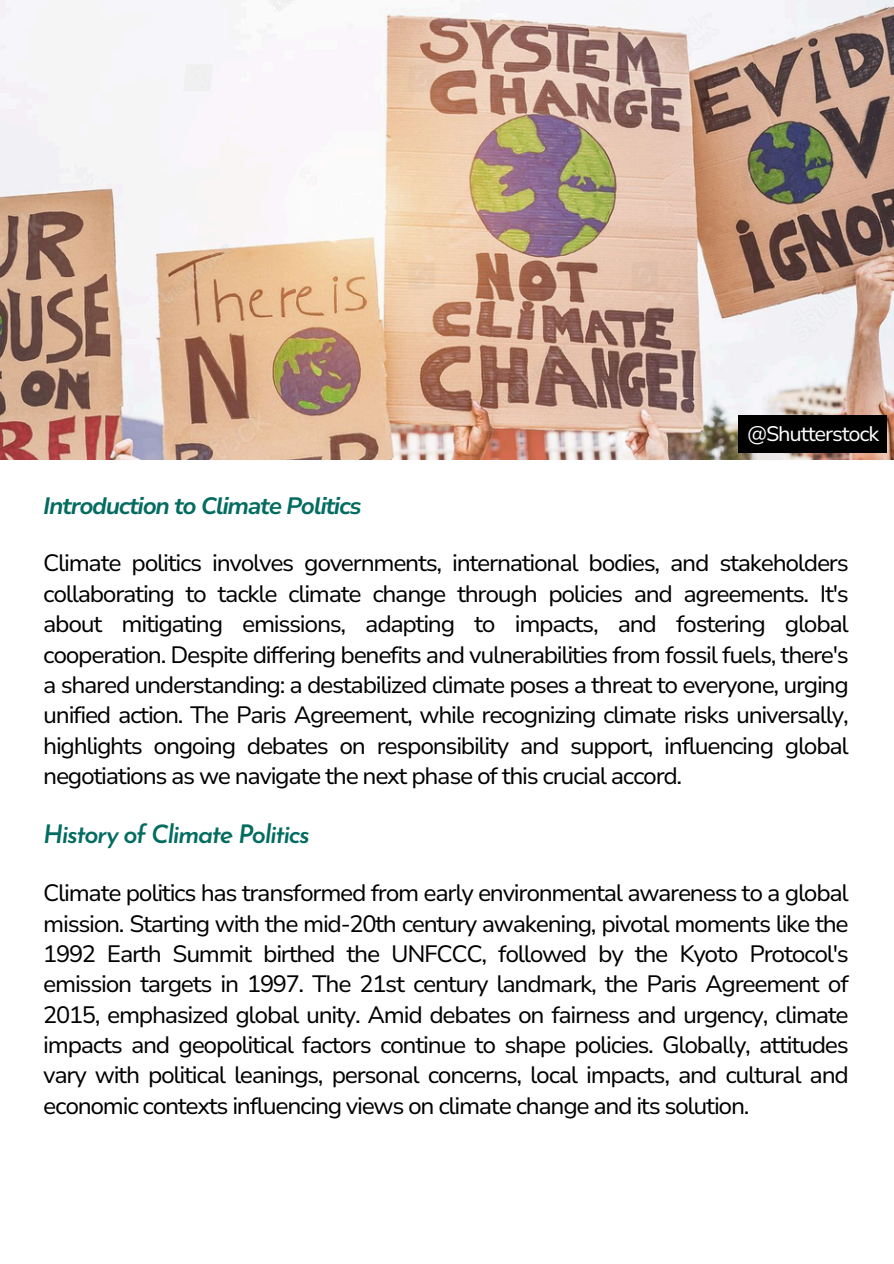
<style>
.page{position:relative;width:894px;height:1264px;background:#fff}
.page>*{position:absolute;margin:0;border:0;box-sizing:border-box;transform-origin:0 0}
.t1{font:italic 600 25.35px "Josefin Sans";letter-spacing:-.055em;color:#036c60}
.t2{font:23.7px/30.3px "Nunito Sans 10 pt";letter-spacing:-.055em;color:#000;text-align:justify}
.t3{font:italic 700 23.7px "Nunito Sans 10 pt";letter-spacing:-.055em;color:#036c60}
.t4{font:21px "Nunito Sans 10 pt";letter-spacing:-.055em;color:#fefefe}
</style>
<div class="page">
<img style="left:0;top:0;width:893px;height:459px">
<div style="left:738px;top:415px;width:148px;height:38px;background:#000"></div>
<p class="t3" style="left:43px;top:490px;width:320px">Introduction to Climate Politics</p>
<h2 class="t4" style="left:746px;top:419px;width:134px">@Shutterstock</h2>
<p class="t2" style="left:43px;top:548px;width:806px">Climate politics involves governments, international bodies, and stakeholders collaborating to tackle climate change through policies and agreements. It's about mitigating emissions, adapting to impacts, and fostering global cooperation. Despite differing benefits and vulnerabilities from fossil fuels, there's a shared understanding: a destabilized climate poses a threat to everyone, urging unified action. The Paris Agreement, while recognizing climate risks universally, highlights ongoing debates on responsibility and support, influencing global negotiations as we navigate the next phase of this crucial accord.</p>
<h1 class="t1" style="left:43px;top:823px;width:268px">History of Climate Politics</h1>
<h2 class="t2" style="left:43px;top:878px;width:806px">Climate politics has transformed from early environmental awareness to a global mission. Starting with the mid-20th century awakening, pivotal moments like the 1992 Earth Summit birthed the UNFCCC, followed by the Kyoto Protocol's emission targets in 1997. The 21st century landmark, the Paris Agreement of 2015, emphasized global unity. Amid debates on fairness and urgency, climate impacts and geopolitical factors continue to shape policies. Globally, attitudes vary with political leanings, personal concerns, local impacts, and cultural and economic contexts influencing views on climate change and its solution.</h2>
</div>
